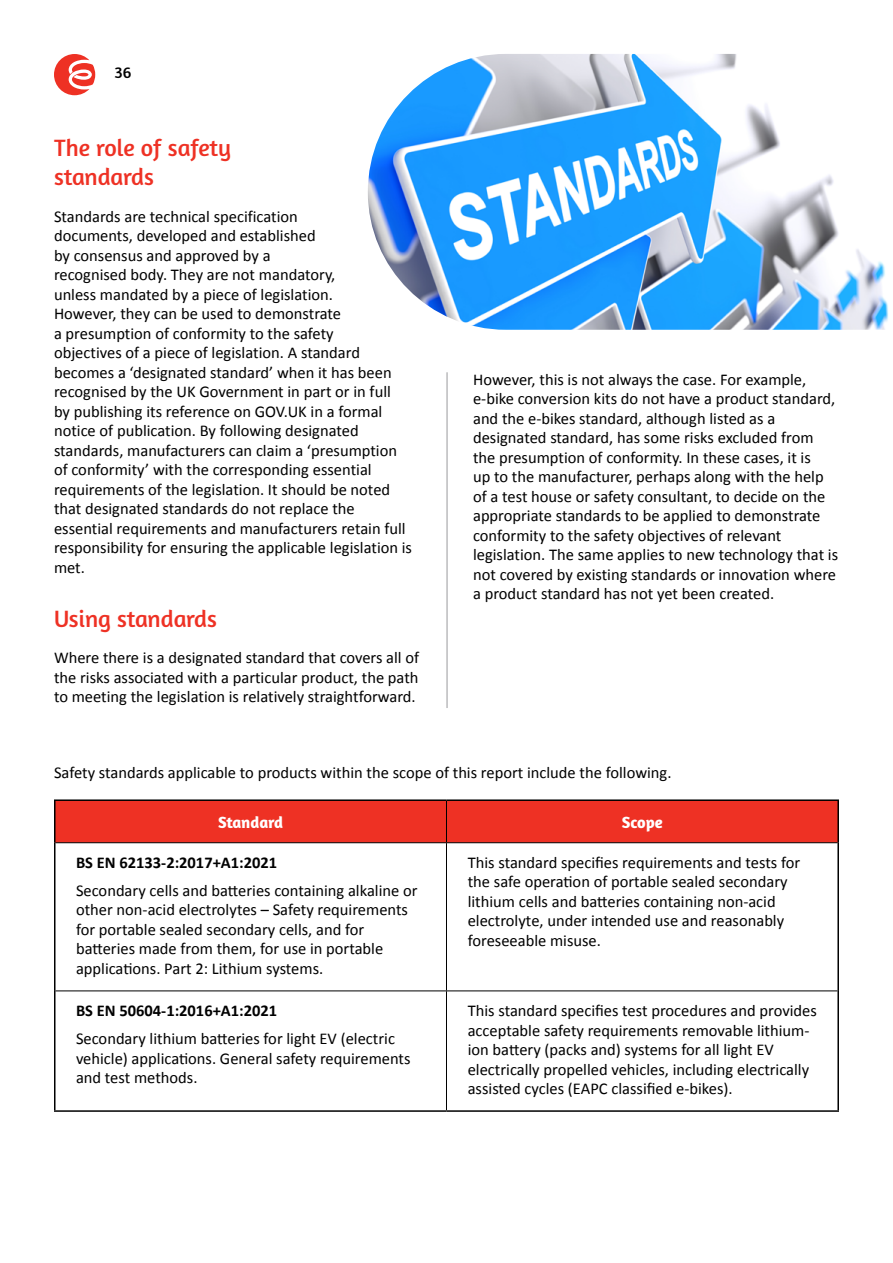
<style>
.page{position:relative;width:893px;height:1263px;background:#fff}
.page>*{position:absolute;margin:0;border:0;box-sizing:border-box;transform-origin:0 0}
.t1{font:24px/28.8px "Amaranth";color:#ee3124}
.t2{font:16.5px/19.5px "Calibri";color:#000}
.t3{font:700 16.5px "Calibri";color:#000}
.t4{font:700 16.5px "Amaranth";letter-spacing:-.01em;color:#fff}
.t5{font:16.5px "Amaranth";color:#000}
</style>
<div class="page">
<div style="left:56px;top:801px;width:781px;height:41px;background:#ee3124"></div>
<hr style="left:446px;top:801px;width:1px;height:41px;background:#000">
<hr style="left:56px;top:842px;width:390px;height:1px;background:#000">
<hr style="left:446px;top:842px;width:391px;height:1px;background:#000">
<hr style="left:446px;top:843px;width:1px;height:147px;background:#000">
<hr style="left:446px;top:991px;width:1px;height:119px;background:#000">
<hr style="left:56px;top:990px;width:390px;height:1px;background:#000">
<hr style="left:446px;top:990px;width:391px;height:1px;background:#000">
<hr style="left:54px;top:799px;width:392px;height:2px;background:#000">
<hr style="left:54px;top:801px;width:2px;height:42px;background:#000">
<hr style="left:446px;top:799px;width:393px;height:2px;background:#000">
<hr style="left:837px;top:801px;width:2px;height:42px;background:#000">
<hr style="left:54px;top:843px;width:2px;height:148px;background:#000">
<hr style="left:837px;top:843px;width:2px;height:148px;background:#000">
<hr style="left:54px;top:991px;width:2px;height:119px;background:#000">
<hr style="left:837px;top:991px;width:2px;height:119px;background:#000">
<hr style="left:54px;top:1110px;width:392px;height:2px;background:#000">
<hr style="left:446px;top:1110px;width:393px;height:2px;background:#000">
<img style="left:368px;top:54px;width:520px;height:276px">
<hr style="left:447px;top:372px;width:1px;height:336px;background:#999a9c">
<svg style="left:54px;top:54px;width:41px;height:41px"></svg>
<p class="t5" style="left:115px;top:63px;width:18px">36</p>
<h1 class="t1" style="left:54px;top:133px;width:179px">The role of safety standards</h1>
<p class="t2" style="left:54px;top:206px;width:360px">Standards are technical specification<br>documents, developed and established<br>by consensus and approved by a<br>recognised body. They are not mandatory,<br>unless mandated by a piece of legislation.<br>However, they can be used to demonstrate<br>a presumption of conformity to the safety<br>objectives of a piece of legislation. A standard becomes a ‘designated standard’ when it has been recognised by the UK Government in part or in full<br>by publishing its reference on GOV.UK in a formal notice of publication. By following designated standards, manufacturers can claim a ‘presumption of conformity’ with the corresponding essential requirements of the legislation. It should be noted that designated standards do not replace the essential requirements and manufacturers retain full responsibility for ensuring the applicable legislation is met.</p>
<h1 class="t1" style="left:54px;top:604px;width:164px">Using standards</h1>
<p class="t2" style="left:54px;top:648px;width:367px;text-align:justify">Where there is a designated standard that covers all of the risks associated with a particular product, the path to meeting the legislation is relatively straightforward.</p>
<p class="t2" style="left:473px;top:369px;width:367px">However, this is not always the case. For example, e-bike conversion kits do not have a product standard, and the e-bikes standard, although listed as a designated standard, has some risks excluded from the presumption of conformity. In these cases, it is<br>up to the manufacturer, perhaps along with the help of a test house or safety consultant, to decide on the appropriate standards to be applied to demonstrate conformity to the safety objectives of relevant legislation. The same applies to new technology that is not covered by existing standards or innovation where a product standard has not yet been created.</p>
<p class="t2" style="left:54px;top:763px;width:619px">Safety standards applicable to products within the scope of this report include the following.</p>
<p class="t4" style="left:218px;top:811px;width:66px">Standard</p>
<p class="t4" style="left:622px;top:811px;width:42px">Scope</p>
<p class="t3" style="left:76px;top:852px;width:203px">BS EN 62133-2:2017+A1:2021</p>
<p class="t2" style="left:76px;top:881px;width:343px">Secondary cells and batteries containing alkaline or other non-acid electrolytes – Safety requirements for portable sealed secondary cells, and for batteries made from them, for use in portable applications. Part 2: Lithium systems.</p>
<p class="t2" style="left:468px;top:853px;width:334px">This standard specifies requirements and tests for the safe operation of portable sealed secondary lithium cells and batteries containing non-acid electrolyte, under intended use and reasonably foreseeable misuse.</p>
<p class="t3" style="left:76px;top:1000px;width:203px">BS EN 50604-1:2016+A1:2021</p>
<p class="t2" style="left:76px;top:1029px;width:336px">Secondary lithium batteries for light EV (electric vehicle) applications. General safety requirements and test methods.</p>
<p class="t2" style="left:468px;top:1001px;width:351px">This standard specifies test procedures and provides acceptable safety requirements removable lithium&shy;ion battery (packs and) systems for all light EV electrically propelled vehicles, including electrically assisted cycles (EAPC classified e-bikes).</p>
</div>
